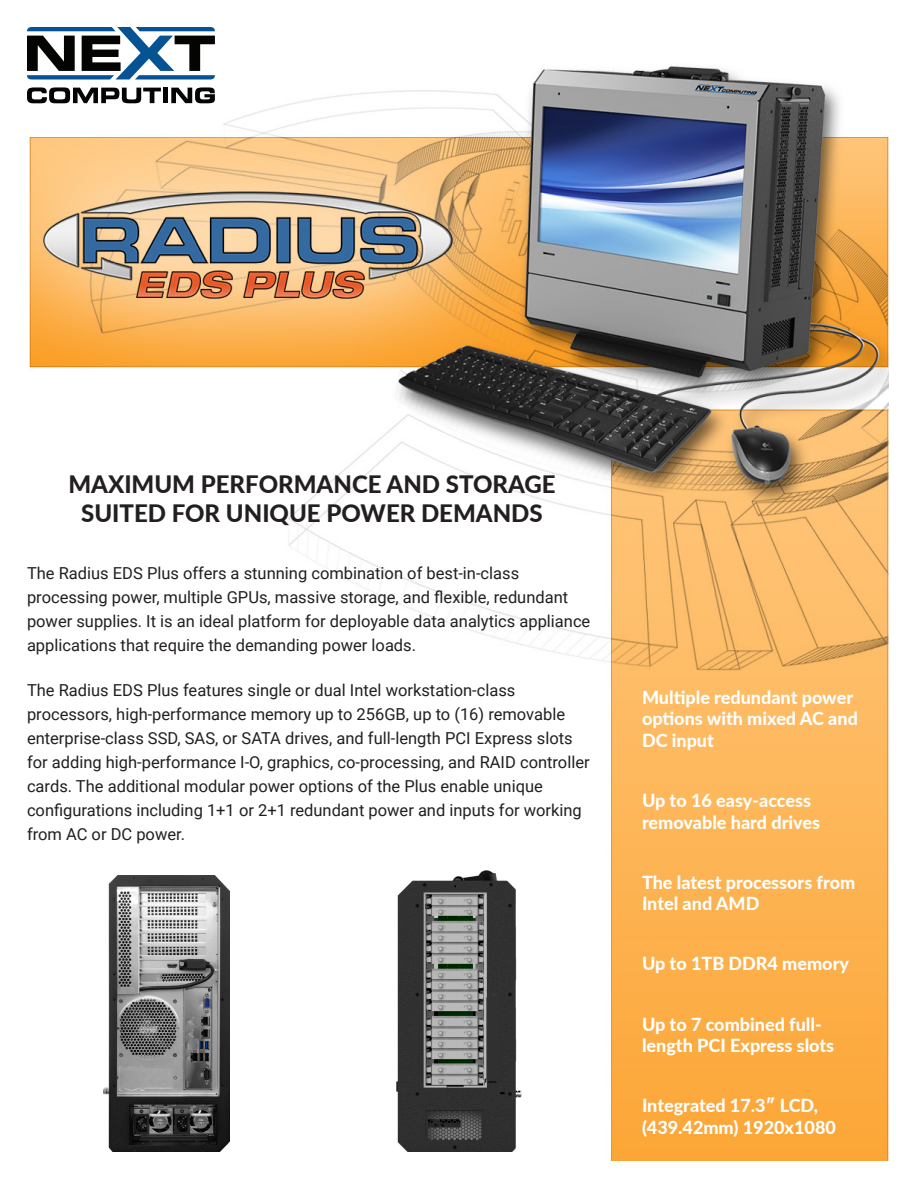
<style>
.page{position:relative;width:918px;height:1188px;background:#fff}
.page>*{position:absolute;margin:0;border:0;box-sizing:border-box;transform-origin:0 0}
.Front_Sub-Head_Lato{font:800 24px "Lato";color:#231f20}
.Front_Sidebar_Lato{font:800 18px/21.6px "Lato";color:#fff}
.Front_Body_Copy_Roboto{font:16.5px/24px "Roboto";color:#231f20}
</style>
<div class="page">
<img style="left:29px;top:66px;width:860px;height:1095px">
<svg style="left:27px;top:87px;width:134px;height:16px"></svg>
<div style="left:163px;top:88px;width:5px;height:15px;background:#040503"></div>
<svg style="left:171px;top:87px;width:44px;height:16px"></svg>
<svg style="left:27px;top:27px;width:188px;height:52px"></svg>
<img style="left:103px;top:876px;width:126px;height:275px">
<img style="left:396px;top:870px;width:126px;height:281px">
<p class="Front_Sub-Head_Lato" style="left:68px;top:467px;width:489px">MAXIMUM PERFORMANCE AND STORAGE</p>
<p class="Front_Sub-Head_Lato" style="left:81px;top:495px;width:463px">SUITED FOR UNIQUE POWER DEMANDS</p>
<p class="Front_Body_Copy_Roboto" style="left:27px;top:561px;width:565px">The Radius EDS Plus offers a stunning combination of best-in-class processing power, multiple GPUs, massive storage, and flexible, redundant power supplies. It is an ideal platform for deployable data analytics appliance applications that require the demanding power loads.</p>
<p class="Front_Body_Copy_Roboto" style="left:27px;top:677px;width:564px">The Radius EDS Plus features single or dual Intel workstation-class processors, high-performance memory up to 256GB, up to (16) removable enterprise-class SSD, SAS, or SATA drives, and full-length PCI Express slots for adding high-performance I-O, graphics, co-processing, and RAID controller cards. The additional modular power options of the Plus enable unique configurations including 1+1 or 2+1 redundant power and inputs for working from AC or DC power.</p>
<p class="Front_Sidebar_Lato" style="left:642px;top:685px;width:217px">Multiple redundant power options with mixed AC and<br>DC input</p>
<p class="Front_Sidebar_Lato" style="left:642px;top:789px;width:180px">Up to 16 easy-access removable hard drives</p>
<p class="Front_Sidebar_Lato" style="left:642px;top:871px;width:215px">The latest processors from<br>Intel and AMD</p>
<p class="Front_Sidebar_Lato" style="left:642px;top:952px;width:209px">Up to 1TB DDR4 memory</p>
<p class="Front_Sidebar_Lato" style="left:642px;top:1012px;width:194px">Up to 7 combined full&shy;length PCI Express slots</p>
<p class="Front_Sidebar_Lato" style="left:642px;top:1094px;width:195px">Integrated 17.3″ LCD, (439.42mm) 1920x1080</p>
</div>
